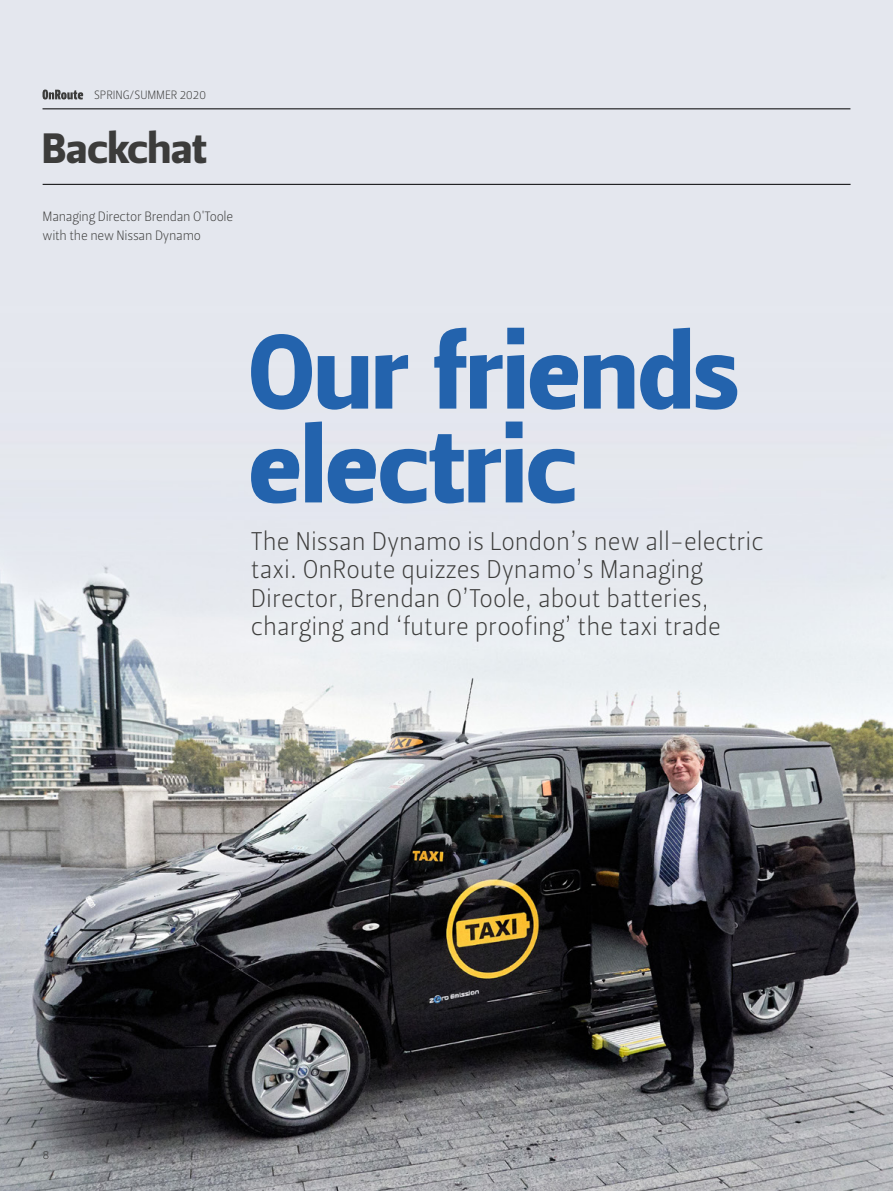
<style>
.page{position:relative;width:893px;height:1191px;background:#fff}
.page>*{position:absolute;margin:0;border:0;box-sizing:border-box;transform-origin:0 0}
.Features_heading{font:105px/93.8px "Leitura Sans Grot 4";color:#2363ad}
.Page_Heading{font:42.3px "Leitura Sans Grot 4";color:#3c3c3b}
.features_standfirst{font:25.5px/28.5px "Leitura Sans Grot 1";color:#3c3c3b}
.t1{font:13.5px/18.8px "Leitura Sans Grot 1";letter-spacing:-.02em;color:#3c3c3b}
.t2{font:12px "Leitura Sans Grot 1";letter-spacing:-.005em;color:#3c3c3b}
</style>
<div class="page">
<img style="left:0;top:0;width:893px;height:1191px">
<hr style="left:43px;top:184px;width:808px;height:1px;background:#000">
<svg style="left:43px;top:90px;width:40px;height:10px"></svg>
<hr style="left:43px;top:108px;width:807px;height:1px;background:#000">
<p class="t2" style="left:94px;top:88px;width:114px">SPRING/SUMMER 2020</p>
<h3 class="Page_Heading" style="left:43px;top:123px;width:166px">Backchat</h3>
<p class="t1" style="left:43px;top:208px;width:192px">Managing Director Brendan O'Toole with the new Nissan Dynamo</p>
<h2 class="Features_heading" style="left:249px;top:327px;width:492px">Our friends electric</h2>
<p class="features_standfirst" style="left:251px;top:527px;width:514px">The Nissan Dynamo is London’s new all-electric taxi. OnRoute quizzes Dynamo’s Managing Director, Brendan O’Toole, about batteries, charging and ‘future proofing’ the taxi trade</p>
<p class="t2" style="left:43px;top:1148px;width:9px">8</p>
</div>
